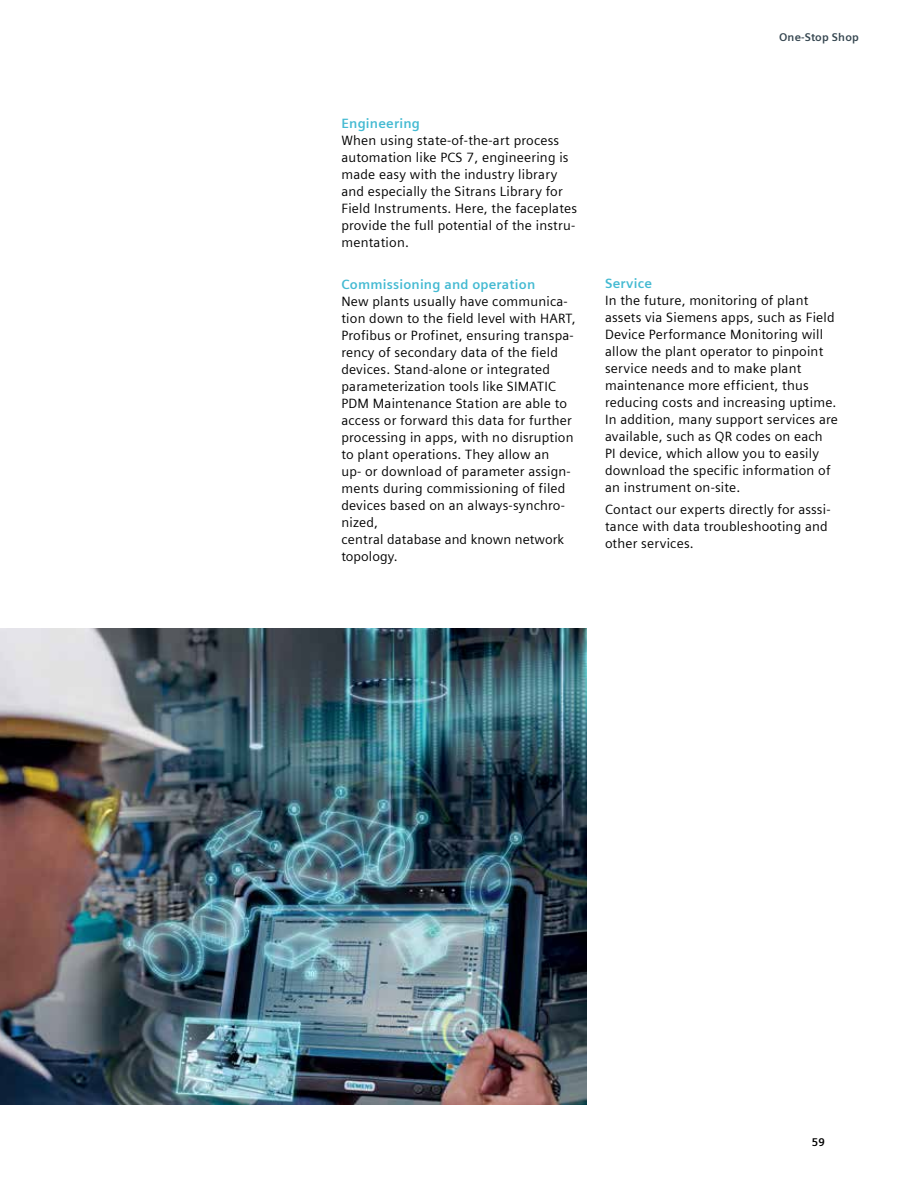
<style>
.page{position:relative;width:918px;height:1188px;background:#fff}
.page>*{position:absolute;margin:0;border:0;box-sizing:border-box;transform-origin:0 0}
.t1{font:13.5px/17px "Siemens Sans Global";letter-spacing:.015em;color:#000}
.t2{font:700 13.5px "Siemens Sans Global";letter-spacing:.015em;color:#44bad2}
.t3{font:700 11.25px "Siemens Sans Global";letter-spacing:.015em;color:#34454f}
.t4{font:700 11.25px "Siemens Sans Global";color:#000}
</style>
<div class="page">
<img style="left:0;top:628px;width:586px;height:476px">
<p class="t3" style="left:779px;top:30px;width:81px">One-Stop Shop</p>
<p class="t2" style="left:341px;top:115px;width:80px">Engineering</p>
<p class="t1" style="left:341px;top:132px;width:237px">When using state-of-the-art process automation like PCS 7, engineering is made easy with the industry library and especially the Sitrans Library for Field Instruments. Here, the faceplates provide the full potential of the instru&shy;mentation.</p>
<p class="t2" style="left:341px;top:277px;width:195px">Commissioning and operation</p>
<p class="t1" style="left:341px;top:293px;width:236px">New plants usually have communica&shy;tion down to the field level with HART, Profibus or Profinet, ensuring transpa&shy;rency of secondary data of the field devices. Stand-alone or integrated parameterization tools like SIMATIC PDM Maintenance Station are able to access or forward this data for further processing in apps, with no disruption to plant operations. They allow an<br>up- or download of parameter assign&shy;ments during commissioning of filed devices based on an always-synchro&shy;nized,<br>central database and known network topology.</p>
<p class="t2" style="left:605px;top:276px;width:49px">Service</p>
<p class="t1" style="left:605px;top:292px;width:234px">In the future, monitoring of plant assets via Siemens apps, such as Field Device Performance Monitoring will allow the plant operator to pinpoint service needs and to make plant maintenance more efficient, thus reducing costs and increasing uptime.<br>In addition, many support services are available, such as QR codes on each<br>PI device, which allow you to easily download the specific information of an instrument on-site.</p>
<p class="t1" style="left:605px;top:501px;width:227px">Contact our experts directly for asssi&shy;tance with data troubleshooting and other services.</p>
<p class="t4" style="left:812px;top:1136px;width:15px">59</p>
</div>
